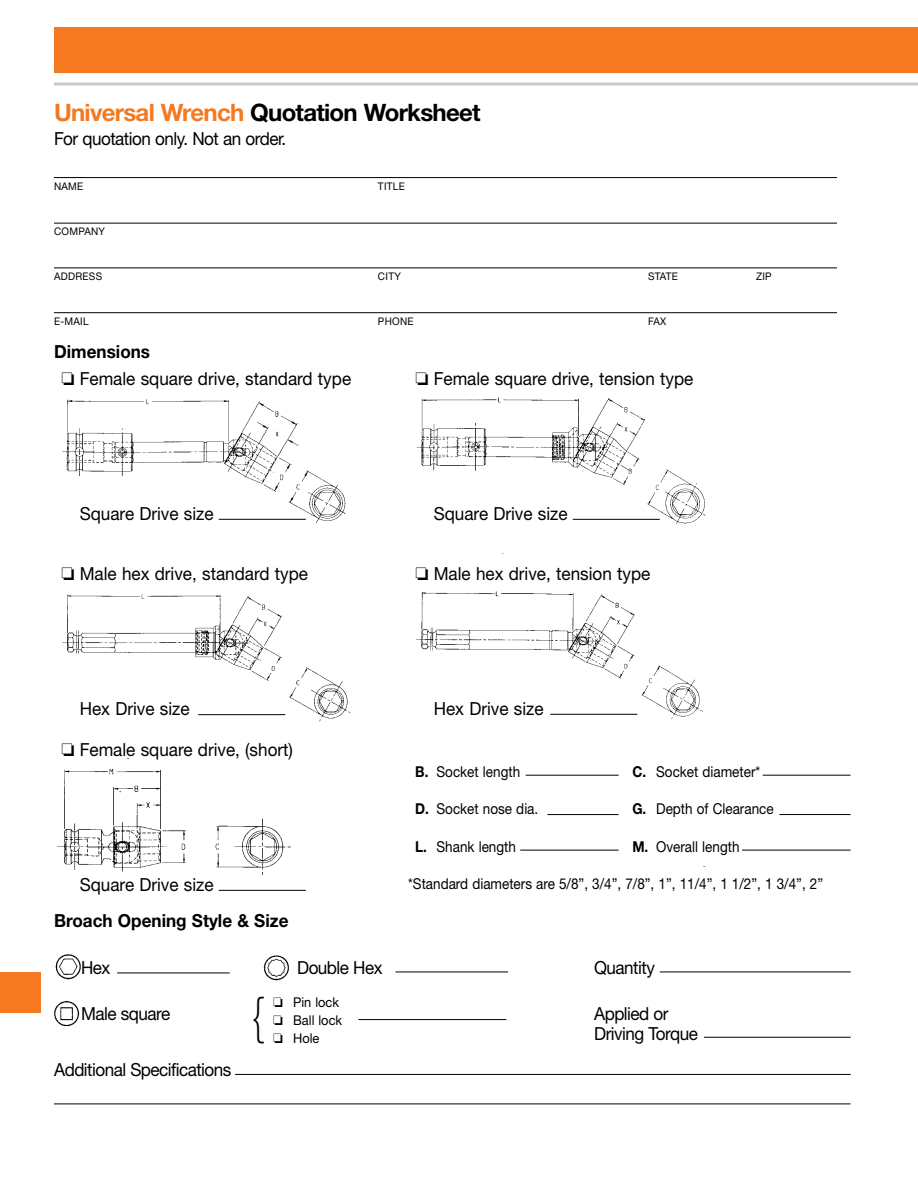
<style>
.page{position:relative;width:918px;height:1188px;background:#fff}
.page>*{position:absolute;margin:0;border:0;box-sizing:border-box;transform-origin:0 0}
.t1{font:100 51px "Helvetica Neue";color:#000;scale:.95 1}
.t2{font:700 24px "Helvetica Neue";letter-spacing:-.03em;color:#000}
.t3{font:18px/26.5px "Helvetica Neue";color:#000;scale:.95 1}
.t4{font:18px/19.5px "Helvetica Neue";letter-spacing:-.03em;color:#000;scale:.95 1}
.t5{font:700 18px "Helvetica Neue";color:#000;scale:.95 1}
.t6{font:15px "Helvetica Neue";color:#000;scale:.9 1}
.t7{font:13.5px/18px "Helvetica Neue";color:#000;scale:.95 1}
.t8{font:10.5px "Helvetica Neue";letter-spacing:.03em;color:#000;scale:.95 1}
.s1{color:#f47920}
.s2{font-weight:700}
</style>
<div class="page">
<div style="left:54px;top:27px;width:864px;height:46px;background:#f47920"></div>
<hr style="left:54px;top:83px;width:864px;height:3px;background:#c7c8ca">
<div style="left:0;top:972px;width:40px;height:40px;background:#f47920"></div>
<img style="left:57px;top:397px;width:649px;height:478px">
<hr style="left:219px;top:519px;width:87px;height:1px;background:#000">
<hr style="left:219px;top:890px;width:87px;height:1px;background:#000">
<hr style="left:198px;top:714px;width:87px;height:1px;background:#000">
<hr style="left:573px;top:519px;width:87px;height:1px;background:#000">
<hr style="left:550px;top:714px;width:87px;height:1px;background:#000">
<hr style="left:763px;top:775px;width:87px;height:1px;background:#000">
<hr style="left:779px;top:814px;width:71px;height:1px;background:#000">
<hr style="left:742px;top:850px;width:109px;height:1px;background:#000">
<hr style="left:526px;top:775px;width:93px;height:1px;background:#000">
<hr style="left:547px;top:814px;width:72px;height:1px;background:#000">
<hr style="left:520px;top:850px;width:99px;height:1px;background:#000">
<hr style="left:54px;top:1104px;width:796px;height:1px;background:#000">
<img style="left:55px;top:954px;width:26px;height:26px">
<img style="left:263px;top:955px;width:26px;height:26px">
<img style="left:54px;top:1000px;width:26px;height:27px">
<hr style="left:117px;top:973px;width:113px;height:1px;background:#000">
<hr style="left:396px;top:972px;width:112px;height:1px;background:#000">
<hr style="left:660px;top:972px;width:191px;height:1px;background:#000">
<hr style="left:704px;top:1037px;width:147px;height:1px;background:#000">
<hr style="left:235px;top:1074px;width:616px;height:1px;background:#000">
<hr style="left:358px;top:1019px;width:148px;height:1px;background:#000">
<hr style="left:54px;top:177px;width:783px;height:1px;background:#000">
<hr style="left:54px;top:223px;width:783px;height:1px;background:#000">
<hr style="left:54px;top:268px;width:783px;height:1px;background:#000">
<hr style="left:54px;top:312px;width:783px;height:1px;background:#000">
<h2 class="t2" style="left:54px;top:98px;width:428px"><span class="s1">Universal Wrench</span> Quotation Worksheet</h2>
<p class="t4" style="left:54px;top:129px;width:246px">For quotation only. Not an order.</p>
<p class="t8" style="left:54px;top:180px;width:15px">Name</p>
<p class="t8" style="left:378px;top:180px;width:13px">Title</p>
<p class="t8" style="left:54px;top:225px;width:17px">Company</p>
<p class="t8" style="left:54px;top:270px;width:15px">Address</p>
<p class="t8" style="left:378px;top:270px;width:26px">CITY</p>
<p class="t8" style="left:648px;top:270px;width:33px">STATE</p>
<p class="t8" style="left:756px;top:270px;width:18px">ZIP</p>
<p class="t8" style="left:54px;top:315px;width:18px">e-mail</p>
<p class="t8" style="left:378px;top:315px;width:15px">Phone</p>
<p class="t8" style="left:648px;top:315px;width:21px">FAX</p>
<p class="t3" style="left:61px;top:338px;width:306px;text-indent:-7px"><span class="s2">Dimensions<br></span>❏ Female square drive, standard type</p>
<p class="t3" style="left:80px;top:500px;width:142px">Square Drive size</p>
<p class="t3" style="left:61px;top:560px;width:261px">❏ Male hex drive, standard type</p>
<p class="t3" style="left:80px;top:695px;width:117px">Hex Drive size</p>
<p class="t3" style="left:61px;top:736px;width:245px">❏ Female square drive, (short)</p>
<p class="t3" style="left:80px;top:871px;width:142px">Square Drive size</p>
<p class="t3" style="left:415px;top:365px;width:294px">❏ Female square drive, tension type</p>
<p class="t3" style="left:434px;top:500px;width:142px">Square Drive size</p>
<p class="t3" style="left:415px;top:560px;width:249px">❏ Male hex drive, tension type</p>
<p class="t3" style="left:434px;top:695px;width:117px">Hex Drive size</p>
<p class="t6" style="left:415px;top:763px;width:118px"><span class="s2">B.</span> Socket length</p>
<p class="t6" style="left:632px;top:763px;width:144px"><span class="s2">C.</span> Socket diameter*</p>
<p class="t6" style="left:415px;top:800px;width:138px"><span class="s2">D.</span> Socket nose dia.</p>
<p class="t6" style="left:632px;top:800px;width:159px"><span class="s2">G.</span> Depth of Clearance</p>
<p class="t6" style="left:415px;top:838px;width:113px"><span class="s2">L.</span> Shank length</p>
<p class="t6" style="left:632px;top:838px;width:121px"><span class="s2">M.</span> Overall length</p>
<p class="t6" style="left:408px;top:875px;width:463px">*Standard diameters are 5/8”, 3/4”, 7/8”, 1”, 11/4”, 1 1/2”, 1 3/4”, 2”</p>
<p class="t5" style="left:54px;top:910px;width:248px">Broach Opening Style &amp; Size</p>
<p class="t3" style="left:81px;top:954px;width:32px">Hex</p>
<p class="t4" style="left:297px;top:957px;width:91px">Double Hex</p>
<p class="t4" style="left:594px;top:957px;width:65px">Quantity</p>
<p class="t4" style="left:81px;top:1004px;width:95px">Male square</p>
<p class="t4" style="left:594px;top:1004px;width:111px">Applied or<br>Driving Torque</p>
<p class="t4" style="left:54px;top:1059px;width:188px">Additional Specifications</p>
<h1 class="t1" style="left:250px;top:988px;width:18px">{</h1>
<p class="t7" style="left:273px;top:993px;width:74px">❏ Pin lock ❏ Ball lock ❏ Hole</p>
</div>
